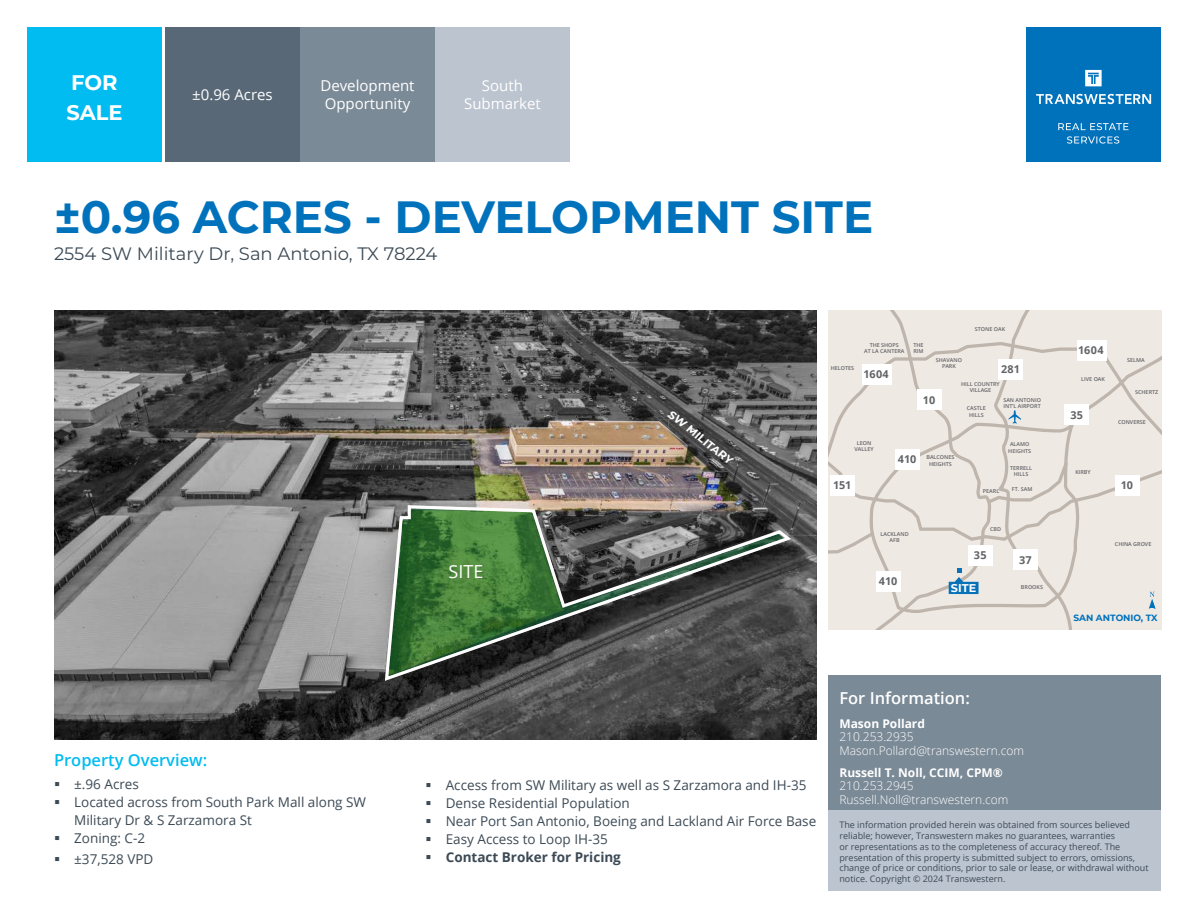
<style>
.page{position:relative;width:1188px;height:918px;background:#fff}
.page>*{position:absolute;margin:0;border:0;box-sizing:border-box;transform-origin:0 0}
.t1{font:700 45px "Montserrat";color:#0072bc}
.t2{font:700 21px/30px "Montserrat";color:#fff}
.t3{font:18px "Montserrat";color:#3c4a55}
.t4{font:18px "Open Sans";color:#fff}
.Subhead{font:600 16.5px "Open Sans";color:#00bcf1}
.t5{font:600 16.5px "Open Sans";color:#fff}
.t6{font:15px/18px "Open Sans";color:#fff;text-align:center}
.t7{font:13.5px/18px "Open Sans";color:#3c4a55}
.t8{font:700 13.5px "Open Sans";color:#3c4a55}
.t9{font:300 12px/13.5px "Open Sans";color:#fff}
.t10{font:700 12px "Open Sans";color:#fff}
.t11{font:700 11.25px "Montserrat";color:#fff}
.t12{font:700 11.1px "Montserrat";color:#fff}
.t13{font:700 10.8px "Open Sans";letter-spacing:.01em;color:#626366}
.t14{font:9px/10.8px "Open Sans";color:#3c4a55}
.t15{font:700 9px "Montserrat";color:#0071bb}
.t16{font:600 5.4px/6.4px "Open Sans";color:#626366;text-align:center}
</style>
<div class="page">
<div style="left:1026px;top:27px;width:135px;height:135px;background:#0072bc"></div>
<svg style="left:1067px;top:136px;width:52px;height:8px"></svg>
<svg style="left:1058px;top:123px;width:70px;height:7px"></svg>
<svg style="left:1085px;top:70px;width:17px;height:16px"></svg>
<svg style="left:1036px;top:94px;width:115px;height:10px"></svg>
<div style="left:165px;top:27px;width:135px;height:135px;background:#586876"></div>
<div style="left:27px;top:27px;width:135px;height:135px;background:#00bcf1"></div>
<div style="left:300px;top:27px;width:135px;height:135px;background:#7b8a97"></div>
<div style="left:435px;top:27px;width:135px;height:135px;background:#bcc4d0"></div>
<div style="left:828px;top:810px;width:333px;height:81px;background:#bcc4d0"></div>
<div style="left:828px;top:675px;width:333px;height:135px;background:#7b8a97"></div>
<div style="left:1074px;top:310px;width:87px;height:304px;background:#efe9e4"></div>
<svg style="left:835px;top:310px;width:239px;height:320px;background:#ebe5e0"></svg>
<svg style="left:828px;top:340px;width:333px;height:107px;background:#ebe5df"></svg>
<svg style="left:828px;top:447px;width:333px;height:109px;background:#eae4df"></svg>
<div style="left:895px;top:449px;width:25px;height:21px;background:#fff"></div>
<div style="left:830px;top:475px;width:25px;height:21px;background:#fff"></div>
<div style="left:876px;top:571px;width:25px;height:21px;background:#fff"></div>
<div style="left:862px;top:364px;width:30px;height:21px;background:#fff"></div>
<div style="left:1077px;top:340px;width:30px;height:21px;background:#fff"></div>
<div style="left:1013px;top:549px;width:25px;height:21px;background:#fff"></div>
<div style="left:968px;top:545px;width:25px;height:21px;background:#fff"></div>
<div style="left:1065px;top:404px;width:24px;height:21px;background:#fff"></div>
<div style="left:1115px;top:475px;width:24px;height:21px;background:#fff"></div>
<div style="left:917px;top:389px;width:25px;height:21px;background:#fff"></div>
<div style="left:999px;top:359px;width:24px;height:21px;background:#fff"></div>
<svg style="left:1008px;top:410px;width:13px;height:14px"></svg>
<svg style="left:949px;top:569px;width:30px;height:25px"></svg>
<svg style="left:1149px;top:592px;width:6px;height:17px"></svg>
<img style="left:54px;top:310px;width:762px;height:429px">
<svg style="left:383px;top:504px;width:411px;height:179px;background:#51614e"></svg>
<h2 class="t2" style="left:66px;top:66px;width:58px">FOR<br>SALE</h2>
<h3 class="t6" style="left:192px;top:85px;width:82px">±0.96 Acres</h3>
<h3 class="t6" style="left:320px;top:76px;width:96px;text-align:left">Development<br>Opportunity</h3>
<h3 class="t6" style="left:464px;top:76px;width:78px">South<br>Submarket</h3>
<h1 class="t1" style="left:54px;top:184px;width:821px">±0.96 ACRES - DEVELOPMENT SITE</h1>
<h3 class="t3" style="left:54px;top:242px;width:385px">2554 SW Military Dr, San Antonio, TX 78224</h3>
<p class="t16" style="left:831px;top:364px;width:25px">HELOTES</p>
<p class="t16" style="left:864px;top:342px;width:42px">THE SHOPS<br>AT LA CANTERA</p>
<p class="t13" style="left:863px;top:367px;width:27px">1604</p>
<p class="t16" style="left:913px;top:342px;width:12px;text-align:left">THE<br>RIM</p>
<p class="t16" style="left:936px;top:357px;width:28px">SHAVANO<br>PARK</p>
<p class="t16" style="left:975px;top:326px;width:32px">STONE OAK</p>
<p class="t13" style="left:1001px;top:362px;width:21px">281</p>
<p class="t16" style="left:961px;top:381px;width:40px">HILL COUNTRY<br>VILLAGE</p>
<p class="t4" style="left:448px;top:559px;width:36px">SITE</p>
<p class="t12" style="left:674px;top:407px;width:81px;rotate:38deg">SW MILITARY</p>
<p class="t16" style="left:855px;top:439px;width:21px">LEON<br>VALLEY</p>
<p class="t13" style="left:833px;top:478px;width:20px">151</p>
<p class="t13" style="left:923px;top:392px;width:14px">10</p>
<p class="t16" style="left:898px;top:454px;width:58px;text-align:left;text-indent:28px">BALCONES<br><sup>410</sup> HEIGHTS</p>
<p class="t16" style="left:967px;top:405px;width:21px">CASTLE<br>HILLS</p>
<p class="t16" style="left:1003px;top:396px;width:39px;text-align:left">SAN ANTONIO<br>INT’L AIRPORT</p>
<p class="t16" style="left:1008px;top:441px;width:24px">ALAMO<br>HEIGHTS</p>
<p class="t16" style="left:983px;top:488px;width:18px">PEARL</p>
<p class="t16" style="left:1010px;top:464px;width:23px">TERRELL<br>HILLS</p>
<p class="t16" style="left:1012px;top:485px;width:22px">FT. SAM</p>
<p class="t16" style="left:880px;top:530px;width:30px">LACKLAND<br>AFB</p>
<p class="t16" style="left:990px;top:526px;width:13px">CBD</p>
<p class="t13" style="left:974px;top:548px;width:14px">35</p>
<p class="t13" style="left:1019px;top:552px;width:14px">37</p>
<p class="t13" style="left:879px;top:574px;width:20px">410</p>
<p class="t11" style="left:951px;top:580px;width:27px">SITE</p>
<h3 class="t5" style="left:839px;top:687px;width:132px">For Information:</h3>
<p class="t16" style="left:1021px;top:583px;width:24px">BROOKS</p>
<p class="t13" style="left:1078px;top:343px;width:27px">1604</p>
<p class="t16" style="left:1081px;top:375px;width:25px">LIVE OAK</p>
<p class="t13" style="left:1070px;top:407px;width:14px">35</p>
<p class="t16" style="left:1127px;top:357px;width:19px">SELMA</p>
<p class="t16" style="left:1135px;top:388px;width:25px">SCHERTZ</p>
<p class="t16" style="left:1118px;top:419px;width:29px">CONVERSE</p>
<p class="t16" style="left:1075px;top:469px;width:17px">KIRBY</p>
<p class="t13" style="left:1121px;top:478px;width:14px">10</p>
<p class="t16" style="left:1115px;top:540px;width:38px">CHINA GROVE</p>
<p class="t15" style="left:1073px;top:612px;width:86px">SAN ANTONIO, TX</p>
<p class="Subhead" style="left:54px;top:748px;width:155px">Property Overview:</p>
<p class="t7" style="left:74px;top:775px;width:66px">±.96 Acres</p>
<p class="t7" style="left:74px;top:793px;width:293px">Located across from South Park Mall along SW<br>Military Dr &amp; S Zarzamora St</p>
<p class="t7" style="left:74px;top:829px;width:72px">Zoning: C-2</p>
<p class="t7" style="left:74px;top:850px;width:81px">±37,528 VPD</p>
<p class="t7" style="left:446px;top:775px;width:362px">Access from SW Military as well as S Zarzamora and IH-35</p>
<p class="t7" style="left:446px;top:793px;width:186px">Dense Residential Population</p>
<p class="t7" style="left:446px;top:811px;width:372px">Near Port San Antonio, Boeing and Lackland Air Force Base</p>
<p class="t7" style="left:446px;top:829px;width:164px">Easy Access to Loop IH-35</p>
<p class="t8" style="left:446px;top:847px;width:177px">Contact Broker for Pricing</p>
<h3 class="t10" style="left:839px;top:715px;width:87px">Mason Pollard</h3>
<h3 class="t9" style="left:839px;top:730px;width:186px">210.253.2935<br>Mason.Pollard@transwestern.com</h3>
<h3 class="t10" style="left:839px;top:764px;width:165px">Russell T. Noll, CCIM, CPM®</h3>
<h3 class="t9" style="left:839px;top:779px;width:171px">210.253.2945<br>Russell.Noll@transwestern.com</h3>
<p class="t14" style="left:839px;top:819px;width:311px">The information provided herein was obtained from sources believed reliable; however, Transwestern makes no guarantees, warranties<br>or representations as to the completeness of accuracy thereof. The presentation of this property is submitted subject to errors, omissions, change of price or conditions, prior to sale or lease, or withdrawal without notice. Copyright © 2024 Transwestern.</p>
</div>
